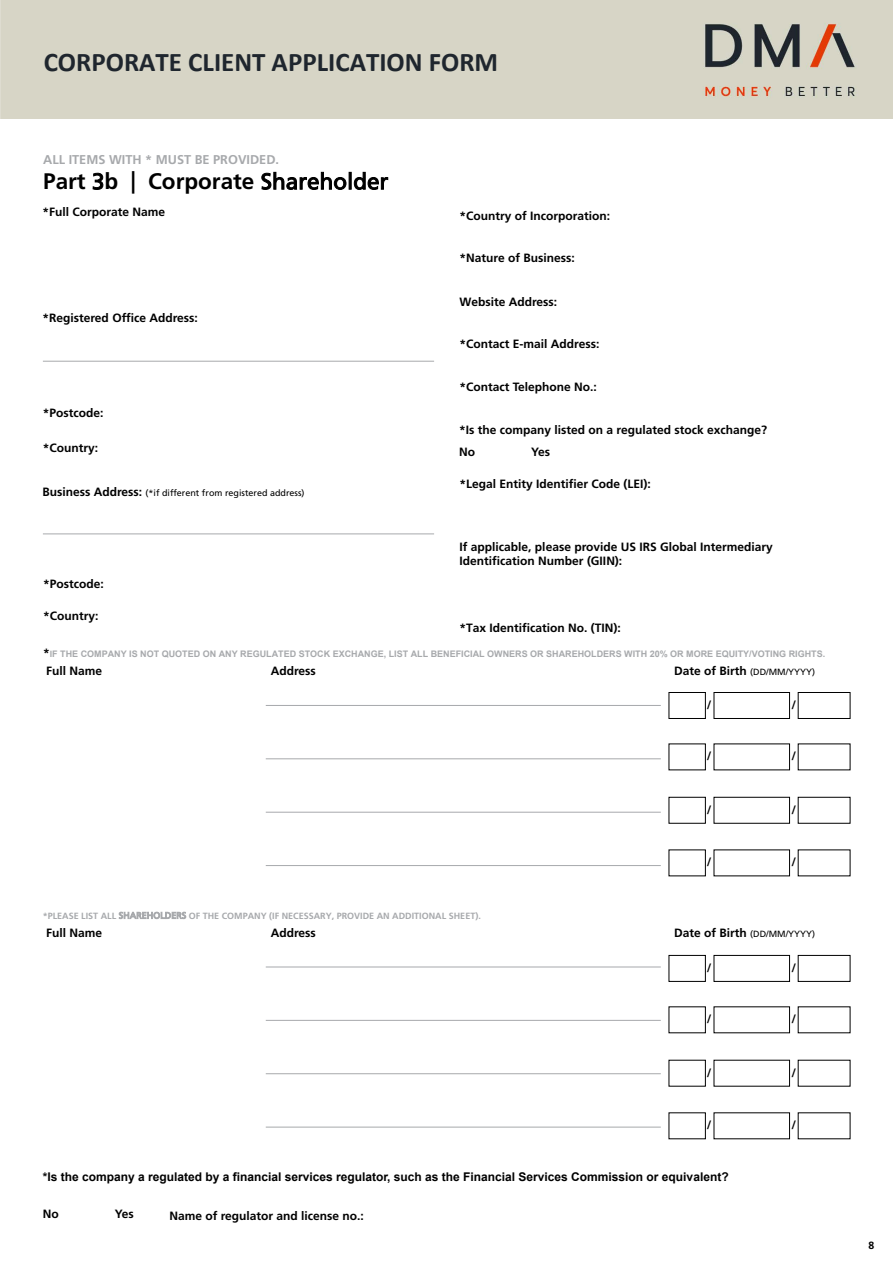
<style>
.page{position:relative;width:893px;height:1263px;background:#fff}
.page>*{position:absolute;margin:0;border:0;box-sizing:border-box;transform-origin:0 0}
.t1{font:700 27px "Calibri";color:#1f262e}
.t2{font:700 22.5px "Frutiger LT";color:#000}
.t3{font:700 12.75px "Frutiger LT";color:#a7a9ac}
.t4{font:700 12px/14.4px "Frutiger LT";color:#000}
.t5{font:700 12px "Arial";color:#000}
.t6{font:700 12px "Frutiger LT Std";color:#000}
.t7{font:700 10.5px "Frutiger LT Std";color:#000}
.t8{font:700 9px "Arial";color:#a7a9ac}
.t9{font:9px "Frutiger LT";color:#000}
.t10{font:700 9px "Frutiger LT";color:#a7a9ac}
.s1{font-family:"Frutiger";font-weight:400}
.s2{font-weight:700;font-size:12px}
.s3{font-family:"Frutiger LT";font-size:12px;color:#000}
.s4{font-family:"Frutiger LT"}
</style>
<div class="page">
<hr style="left:43px;top:533px;width:391px;height:1px;background:#a7a9ac">
<hr style="left:43px;top:361px;width:391px;height:1px;background:#a7a9ac">
<hr style="left:266px;top:705px;width:395px;height:1px;background:#a7a9ac">
<div style="left:669px;top:692px;width:37px;height:27px;border:1px solid #000"></div>
<div style="left:714px;top:692px;width:76px;height:27px;border:1px solid #000"></div>
<div style="left:798px;top:692px;width:52px;height:27px;border:1px solid #000"></div>
<hr style="left:266px;top:966px;width:395px;height:1px;background:#a7a9ac">
<hr style="left:266px;top:758px;width:395px;height:1px;background:#a7a9ac">
<hr style="left:266px;top:1020px;width:395px;height:1px;background:#a7a9ac">
<hr style="left:266px;top:812px;width:395px;height:1px;background:#a7a9ac">
<hr style="left:266px;top:1073px;width:395px;height:1px;background:#a7a9ac">
<hr style="left:266px;top:865px;width:395px;height:1px;background:#a7a9ac">
<hr style="left:266px;top:1127px;width:395px;height:1px;background:#a7a9ac">
<div style="left:669px;top:797px;width:37px;height:27px;border:1px solid #000"></div>
<div style="left:714px;top:797px;width:76px;height:27px;border:1px solid #000"></div>
<div style="left:798px;top:797px;width:52px;height:27px;border:1px solid #000"></div>
<div style="left:669px;top:955px;width:37px;height:27px;border:1px solid #000"></div>
<div style="left:714px;top:955px;width:76px;height:27px;border:1px solid #000"></div>
<div style="left:798px;top:955px;width:52px;height:27px;border:1px solid #000"></div>
<div style="left:0;top:0;width:892px;height:119px;background:#d7d5c6"></div>
<h1 class="t1" style="left:44px;top:43px;width:456px">CORPORATE CLIENT APPLICATION FORM</h1>
<p class="t3" style="left:43px;top:152px;width:237px">ALL ITEMS WITH * MUST BE PROVIDED.</p>
<h2 class="t2" style="left:43px;top:168px;width:347px">Part <span class="s1">3</span>b | Corporate <span class="s1">Shareholder</span></h2>
<p class="t4" style="left:43px;top:204px;width:124px">*Full Corporate Name</p>
<p class="t4" style="left:43px;top:311px;width:157px">*Registered Office Address:</p>
<p class="t4" style="left:43px;top:405px;width:62px">*Postcode:</p>
<p class="t4" style="left:43px;top:441px;width:57px">*Country:</p>
<p class="t9" style="left:43px;top:487px;width:263px"><span class="s2">Business Address:</span> (*if different from registered address)</p>
<p class="t4" style="left:460px;top:209px;width:152px">*Country of Incorporation:</p>
<p class="t4" style="left:460px;top:251px;width:117px">*Nature of Business:</p>
<p class="t4" style="left:460px;top:295px;width:99px">Website Address:</p>
<p class="t4" style="left:460px;top:337px;width:141px">*Contact E-mail Address:</p>
<p class="t4" style="left:459px;top:380px;width:139px">*Contact Telephone No.:</p>
<p class="t4" style="left:459px;top:422px;width:309px">*Is the company listed on a regulated stock exchange?</p>
<p class="t4" style="left:459px;top:445px;width:17px">No</p>
<p class="t4" style="left:531px;top:445px;width:20px">Yes</p>
<p class="t4" style="left:459px;top:477px;width:193px">*Legal Entity Identifier Code (LEI):</p>
<p class="t4" style="left:460px;top:540px;width:315px">If applicable, please provide US IRS Global Intermediary<br>Identification Number (GIIN):</p>
<p class="t4" style="left:43px;top:576px;width:62px">*Postcode:</p>
<p class="t4" style="left:43px;top:609px;width:57px">*Country:</p>
<p class="t8" style="left:43px;top:647px;width:784px"><span class="s3">*</span><span class="s4">I</span>F THE COMPANY IS NOT QUOTED ON ANY REGULATED STOCK EXCHANGE, LIST ALL BENEFICIAL OWNERS OR SHAREHOLDERS WITH 20% OR MORE EQUITY/VOTING RIGHTS.</p>
<p class="t6" style="left:459px;top:621px;width:163px"><span class="s4">*</span>Tax Identification No. (TIN)<span class="s4">:</span></p>
<p class="t4" style="left:46px;top:664px;width:58px">Full Name</p>
<p class="t4" style="left:271px;top:664px;width:47px">Address</p>
<p class="t9" style="left:674px;top:667px;width:143px"><span class="s2">Date of Birth</span> (DD/MM/YYYY)</p>
<p class="t4" style="left:707px;top:698px;width:6px">/</p>
<p class="t4" style="left:791px;top:698px;width:6px">/</p>
<p class="t4" style="left:707px;top:749px;width:6px">/</p>
<p class="t4" style="left:791px;top:749px;width:6px">/</p>
<p class="t4" style="left:707px;top:802px;width:6px">/</p>
<p class="t4" style="left:791px;top:802px;width:6px">/</p>
<p class="t10" style="left:43px;top:910px;width:440px">*PLEASE LIST ALL <span class="s1">SHAREHOLDERS</span> OF THE COMPANY (IF NECESSARY, PROVIDE AN ADDITIONAL SHEET).</p>
<p class="t4" style="left:707px;top:855px;width:6px">/</p>
<p class="t4" style="left:791px;top:855px;width:6px">/</p>
<p class="t4" style="left:46px;top:925px;width:58px">Full Name</p>
<p class="t4" style="left:271px;top:925px;width:47px">Address</p>
<p class="t9" style="left:674px;top:928px;width:143px"><span class="s2">Date of Birth</span> (DD/MM/YYYY)</p>
<p class="t4" style="left:707px;top:960px;width:6px">/</p>
<p class="t4" style="left:791px;top:960px;width:6px">/</p>
<p class="t4" style="left:707px;top:1012px;width:6px">/</p>
<p class="t4" style="left:791px;top:1012px;width:6px">/</p>
<p class="t4" style="left:707px;top:1065px;width:6px">/</p>
<p class="t4" style="left:791px;top:1065px;width:6px">/</p>
<p class="t4" style="left:707px;top:1118px;width:6px">/</p>
<p class="t4" style="left:791px;top:1118px;width:6px">/</p>
<p class="t5" style="left:43px;top:1168px;width:687px">*Is the company a regulated by a financial services regulator, such as the Financial Services Commission or equivalent?</p>
<p class="t4" style="left:43px;top:1206px;width:17px">No</p>
<p class="t4" style="left:115px;top:1206px;width:20px">Yes</p>
<p class="t4" style="left:169px;top:1209px;width:196px">Name of regulator and license no.:</p>
<p class="t7" style="left:868px;top:1239px;width:7px">8</p>
</div>
